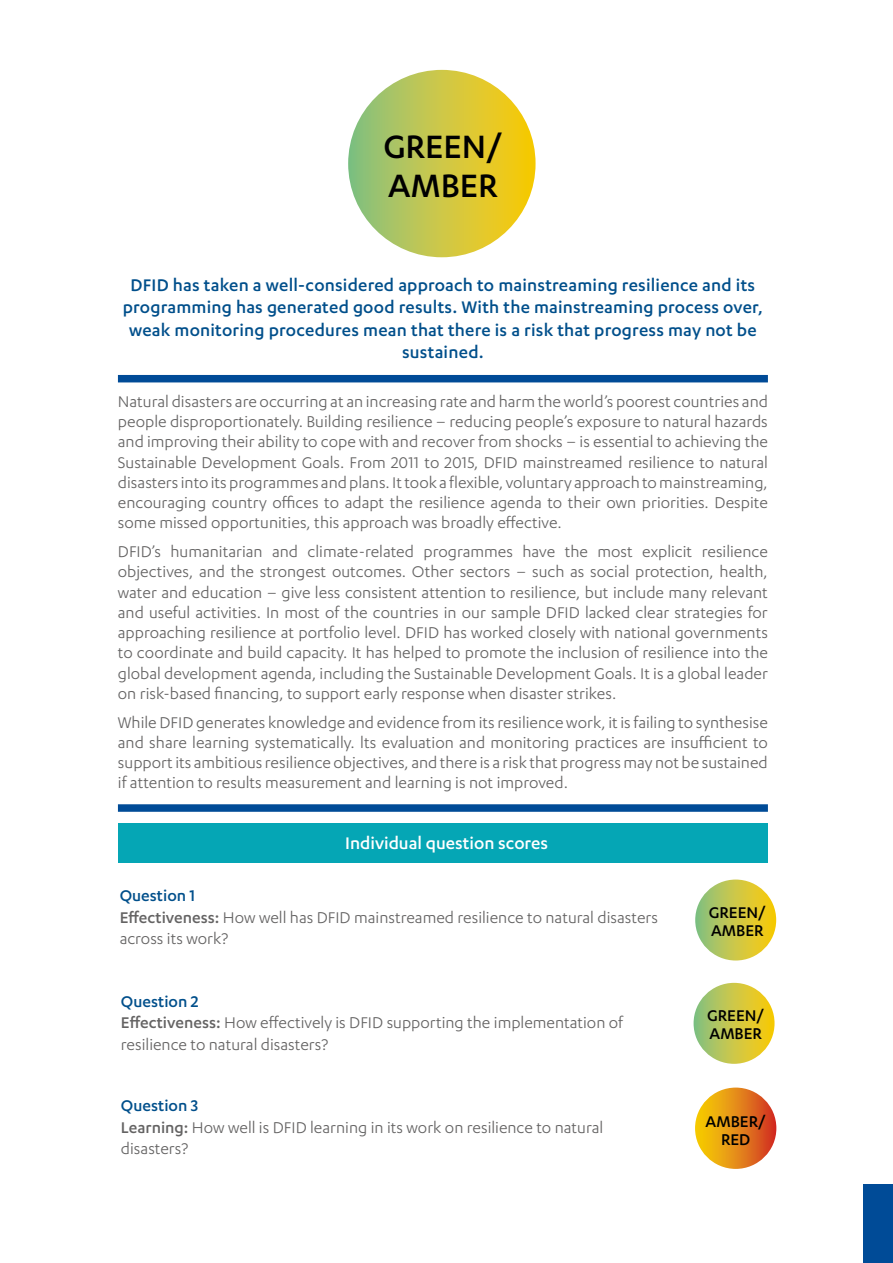
<style>
.page{position:relative;width:893px;height:1263px;background:#fff}
.page>*{position:absolute;margin:0;border:0;box-sizing:border-box;transform-origin:0 0}
.t1{font:500 37.5px/39px "Karbon";color:#000;text-align:center}
.t2{font:500 19.5px/22.5px "Karbon";letter-spacing:.01em;color:#004f8b;text-align:center}
.t3{font:500 19.5px "Karbon";color:#fff}
.t4{font:18px/20.2px "Karbon";color:#646363;text-align:justify}
.t5{font:500 18px/18px "Karbon";color:#000}
.s1{font-weight:500;color:#004f8b}
.s2{font-weight:500}
</style>
<div class="page">
<div style="left:863px;top:1184px;width:30px;height:79px;background:#004b97"></div>
<div style="left:118px;top:375px;width:650px;height:7px;background:#004b97"></div>
<div style="left:118px;top:804px;width:650px;height:8px;background:#004b97"></div>
<div style="left:118px;top:823px;width:650px;height:40px;background:#05a6b5"></div>
<svg style="left:695px;top:879px;width:81px;height:81px;background:#c8c748"></svg>
<div style="left:694px;top:983px;width:80px;height:81px;background:linear-gradient(to right,#8bc285,#ffcb09);border-radius:40px"></div>
<svg style="left:695px;top:1087px;width:81px;height:82px;background:#e58919"></svg>
<div style="left:348px;top:70px;width:188px;height:187px;background:linear-gradient(to right,#8ac184,#ffcc0a);border-radius:94px"></div>
<h1 class="t1" style="left:383px;top:126px;width:120px;text-align:left">GREEN/<br>AMBER</h1>
<h1 class="t1" style="left:380px;top:129px;width:111px">AMBER<br>RED</h1>
<p class="t2" style="left:123px;top:273px;width:642px">DFID has taken a well-considered approach to mainstreaming resilience and its programming has generated good results. With the mainstreaming process over, weak monitoring procedures mean that there is a risk that progress may not be sustained.</p>
<p class="t4" style="left:118px;top:391px;width:651px">Natural disasters are occurring at an increasing rate and harm the world’s poorest countries and people disproportionately. Building resilience – reducing people’s exposure to natural hazards and improving their ability to cope with and recover from shocks – is essential to achieving the Sustainable Development Goals. From 2011 to 2015, DFID mainstreamed resilience to natural disasters into its programmes and plans. It took a flexible, voluntary approach to mainstreaming, encouraging country offices to adapt the resilience agenda to their own priorities. Despite some missed opportunities, this approach was broadly effective.</p>
<p class="t4" style="left:118px;top:541px;width:652px">DFID’s humanitarian and climate-related programmes have the most explicit resilience objectives, and the strongest outcomes. Other sectors – such as social protection, health, water and education – give less consistent attention to resilience, but include many relevant and useful activities. In most of the countries in our sample DFID lacked clear strategies for approaching resilience at portfolio level. DFID has worked closely with national governments to coordinate and build capacity. It has helped to promote the inclusion of resilience into the global development agenda, including the Sustainable Development Goals. It is a global leader on risk-based financing, to support early response when disaster strikes.</p>
<p class="t4" style="left:118px;top:711px;width:651px">While DFID generates knowledge and evidence from its resilience work, it is failing to synthesise and share learning systematically. lts evaluation and monitoring practices are insufficient to support its ambitious resilience objectives, and there is a risk that progress may not be sustained if attention to results measurement and learning is not improved.</p>
<p class="t3" style="left:345px;top:832px;width:204px">Individual question scores</p>
<p class="t4" style="left:120px;top:884px;width:540px;line-height:21.6px;text-align:left"><span class="s1">Question 1<br></span><span class="s2">Effectiveness:</span> How well has DFID mainstreamed resilience to natural disasters across its work?</p>
<p class="t4" style="left:121px;top:990px;width:504px;line-height:21.6px;text-align:left"><span class="s1">Question 2<br></span><span class="s2">Effectiveness:</span> How effectively is DFID supporting the implementation of resilience to natural disasters?</p>
<p class="t4" style="left:121px;top:1094px;width:484px;line-height:21.6px;text-align:left"><span class="s1">Question 3<br></span><span class="s2">Learning:</span> How well is DFID learning in its work on resilience to natural disasters?</p>
<p class="t5" style="left:709px;top:903px;width:59px">GREEN/<br>AMBER</p>
<p class="t5" style="left:707px;top:1006px;width:59px">GREEN/<br>AMBER</p>
<p class="t5" style="left:705px;top:1111px;width:62px;text-align:center">AMBER/<br>RED</p>
</div>
